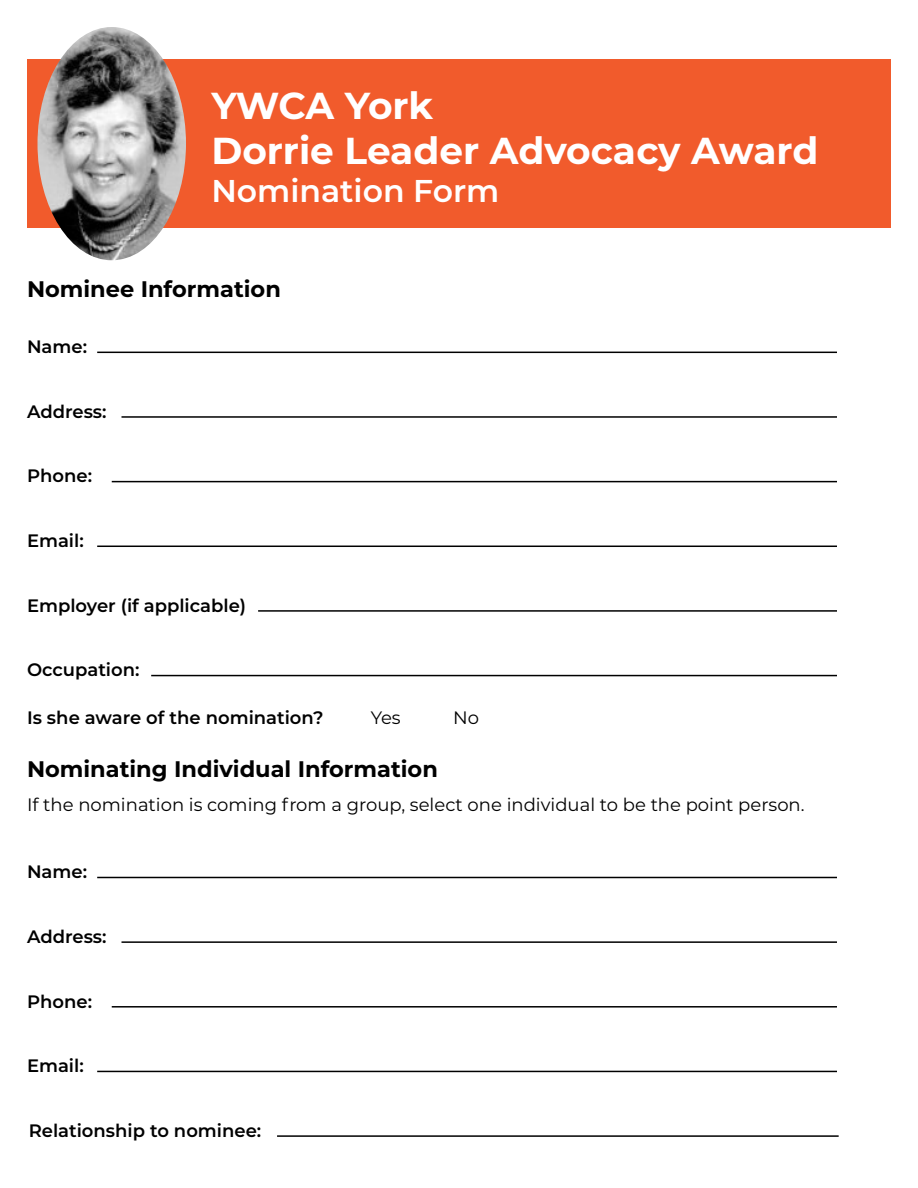
<style>
.page{position:relative;width:918px;height:1188px;background:#fff}
.page>*{position:absolute;margin:0;border:0;box-sizing:border-box;transform-origin:0 0}
.t1{font:700 37.5px/45px "Montserrat";letter-spacing:-.005em;color:#fff}
.t2{font:600 31.5px "Montserrat";color:#fff}
.t3{font:700 22.5px "Montserrat";color:#000}
.t4{font:600 18px "Montserrat";color:#000}
.t5{font:18px "Montserrat";color:#000}
</style>
<div class="page">
<hr style="left:97px;top:352px;width:740px;height:1px;background:#000">
<hr style="left:122px;top:416px;width:715px;height:2px;background:#000">
<hr style="left:112px;top:481px;width:725px;height:1px;background:#000">
<hr style="left:97px;top:546px;width:740px;height:1px;background:#000">
<hr style="left:258px;top:610px;width:579px;height:2px;background:#000">
<div style="left:27px;top:59px;width:864px;height:169px;background:#f15b2c"></div>
<img style="left:38px;top:27px;width:148px;height:233px">
<hr style="left:151px;top:675px;width:686px;height:1px;background:#000">
<hr style="left:97px;top:877px;width:740px;height:1px;background:#000">
<hr style="left:122px;top:941px;width:715px;height:2px;background:#000">
<hr style="left:112px;top:1006px;width:725px;height:2px;background:#000">
<hr style="left:97px;top:1071px;width:740px;height:1px;background:#000">
<hr style="left:277px;top:1135px;width:562px;height:2px;background:#000">
<h1 class="t1" style="left:211px;top:82px;width:608px">YWCA York<br>Dorrie Leader Advocacy Award</h1>
<h2 class="t2" style="left:211px;top:169px;width:290px">Nomination Form</h2>
<p class="t3" style="left:27px;top:273px;width:255px">Nominee Information</p>
<p class="t4" style="left:27px;top:334px;width:62px">Name:</p>
<p class="t4" style="left:27px;top:399px;width:81px">Address:</p>
<p class="t4" style="left:27px;top:463px;width:67px">Phone:</p>
<p class="t4" style="left:27px;top:528px;width:58px">Email:</p>
<p class="t4" style="left:27px;top:593px;width:221px">Employer (if applicable)</p>
<p class="t4" style="left:27px;top:657px;width:114px">Occupation:</p>
<p class="t4" style="left:27px;top:705px;width:298px">Is she aware of the nomination?</p>
<p class="t5" style="left:371px;top:706px;width:32px">Yes</p>
<p class="t5" style="left:453px;top:706px;width:27px">No</p>
<p class="t3" style="left:27px;top:753px;width:412px">Nominating Individual Information</p>
<p class="t5" style="left:27px;top:792px;width:779px">If the nomination is coming from a group, select one individual to be the point person.</p>
<p class="t4" style="left:27px;top:859px;width:62px">Name:</p>
<p class="t4" style="left:27px;top:924px;width:81px">Address:</p>
<p class="t4" style="left:27px;top:988px;width:67px">Phone:</p>
<p class="t4" style="left:27px;top:1053px;width:58px">Email:</p>
<p class="t4" style="left:29px;top:1118px;width:234px">Relationship to nominee:</p>
</div>
